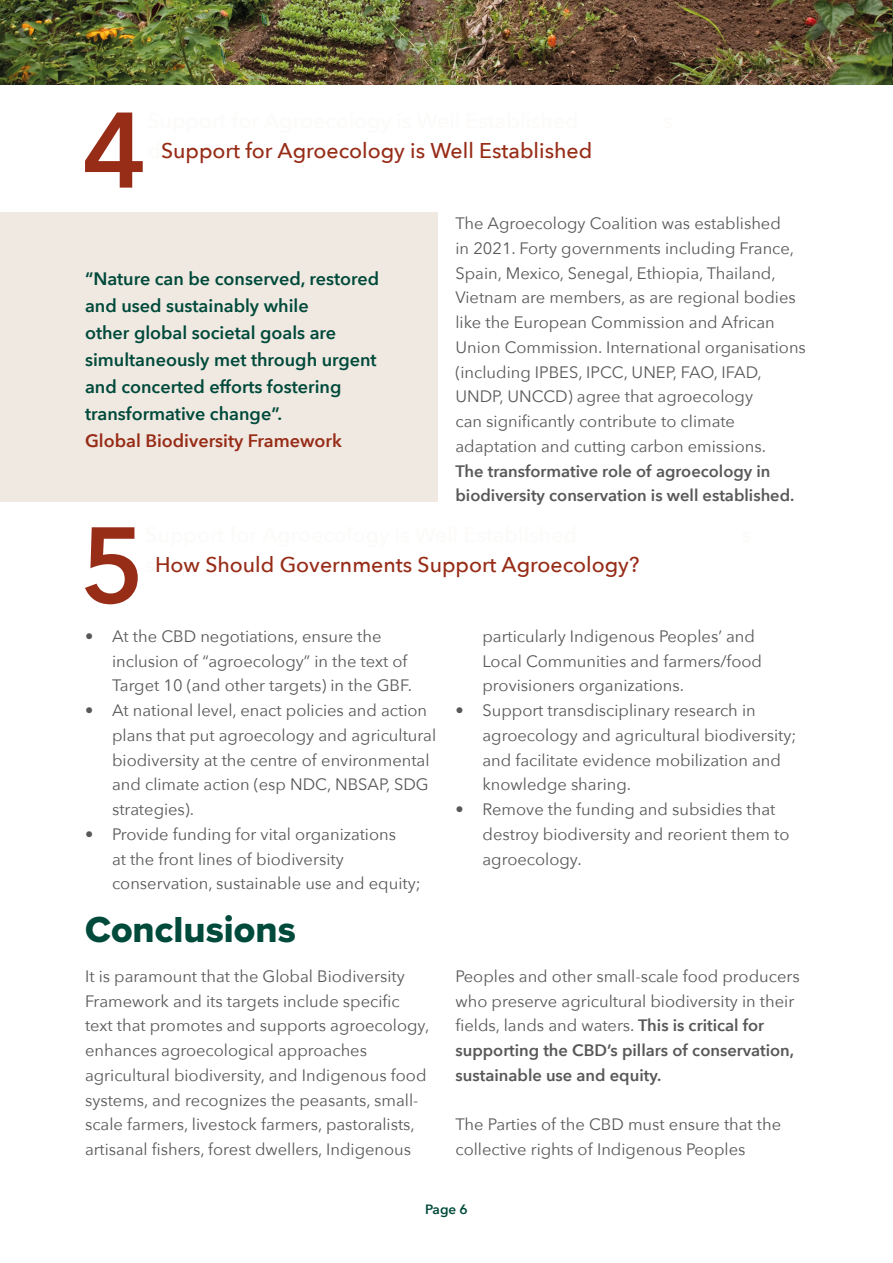
<style>
.page{position:relative;width:893px;height:1263px;background:#fff}
.page>*{position:absolute;margin:0;border:0;box-sizing:border-box;transform-origin:0 0}
.Drop_cap{font:600 106.05px "Avenir Next";color:#972c17}
.Main_text{font:37.5px "Proxima Nova Extrabld";color:#004a3b}
.Drop_cap-2{font:500 21.3px "Avenir Next";color:#972c17}
.Main_text-2{font:600 18px/27px "Avenir Next";color:#004a3b}
.Main_text-3{font:600 18px "Avenir Next";color:#972c17}
.Main_text-4{font:16.5px/24.8px "Avenir Next";color:#585858}
.t1{font:600 13.5px "Avenir Next";color:#004a3b}
.s1{color:#fcfbf9}
.s2{font-weight:600}
</style>
<div class="page">
<img style="left:0;top:0;width:893px;height:85px">
<div style="left:0;top:213px;width:437px;height:289px;background:#f0e9e2"></div>
<hr style="left:892px;top:342px;width:1px;height:111px;background:#f0e9e2">
<p class="Drop_cap" style="left:83px;top:60px;width:66px">4</p>
<p class="Drop_cap-2" style="left:147px;top:132px;width:446px"><span class="s1">d</span>Support for Agroecology is Well Established</p>
<p class="Main_text-2" style="left:85px;top:264px;width:296px">“Nature can be conserved, restored and used sustainably while<br>other global societal goals are simultaneously met through urgent and concerted efforts fostering transformative change”.</p>
<p class="Main_text-3" style="left:85px;top:425px;width:258px">Global Biodiversity Framework</p>
<p class="Main_text-4" style="left:455px;top:210px;width:352px">The Agroecology Coalition was established<br>in 2021. Forty governments including France, Spain, Mexico, Senegal, Ethiopia, Thailand, Vietnam are members, as are regional bodies like the European Commission and African Union Commission. International organisations (including IPBES, IPCC, UNEP, FAO, IFAD, UNDP, UNCCD) agree that agroecology<br>can significantly contribute to climate adaptation and cutting carbon emissions.<br><span class="s2">The transformative role of agroecology in biodiversity conservation is well established.</span></p>
<p class="Drop_cap" style="left:81px;top:474px;width:66px">5</p>
<p class="Drop_cap-2" style="left:146px;top:547px;width:495px"><span class="s1">s</span>How Should Governments Support Agroecology?</p>
<p class="Main_text-4" style="left:112px;top:623px;width:301px;text-indent:-27px">• At the CBD negotiations, ensure the inclusion of “agroecology” in the text of<br>Target 10 (and other targets) in the GBF.</p>
<p class="Main_text-4" style="left:112px;top:697px;width:326px;text-indent:-27px">• At national level, enact policies and action plans that put agroecology and agricultural biodiversity at the centre of environmental and climate action (esp NDC, NBSAP, SDG strategies).</p>
<p class="Main_text-4" style="left:112px;top:821px;width:310px;text-indent:-27px">• Provide funding for vital organizations<br>at the front lines of biodiversity conservation, sustainable use and equity;</p>
<p class="Main_text-4" style="left:482px;top:623px;width:281px">particularly Indigenous Peoples’ and<br>Local Communities and farmers/food provisioners organizations.</p>
<p class="Main_text-4" style="left:482px;top:697px;width:316px;text-indent:-27px">• Support transdisciplinary research in agroecology and agricultural biodiversity; and facilitate evidence mobilization and knowledge sharing.</p>
<p class="Main_text-4" style="left:482px;top:796px;width:308px;text-indent:-27px">• Remove the funding and subsidies that destroy biodiversity and reorient them to agroecology.</p>
<p class="Main_text" style="left:85px;top:901px;width:212px">Conclusions</p>
<p class="Main_text-4" style="left:85px;top:963px;width:346px">It is paramount that the Global Biodiversity Framework and its targets include specific text that promotes and supports agroecology, enhances agroecological approaches agricultural biodiversity, and Indigenous food systems, and recognizes the peasants, small&shy;scale farmers, livestock farmers, pastoralists, artisanal fishers, forest dwellers, Indigenous</p>
<p class="Main_text-4" style="left:455px;top:963px;width:346px">Peoples and other small-scale food producers who preserve agricultural biodiversity in their fields, lands and waters. <span class="s2">This is critical for supporting the CBD’s pillars of conservation, sustainable use and equity.</span></p>
<p class="Main_text-4" style="left:455px;top:1111px;width:327px">The Parties of the CBD must ensure that the collective rights of Indigenous Peoples</p>
<p class="t1" style="left:425px;top:1198px;width:44px">Page 6</p>
</div>
